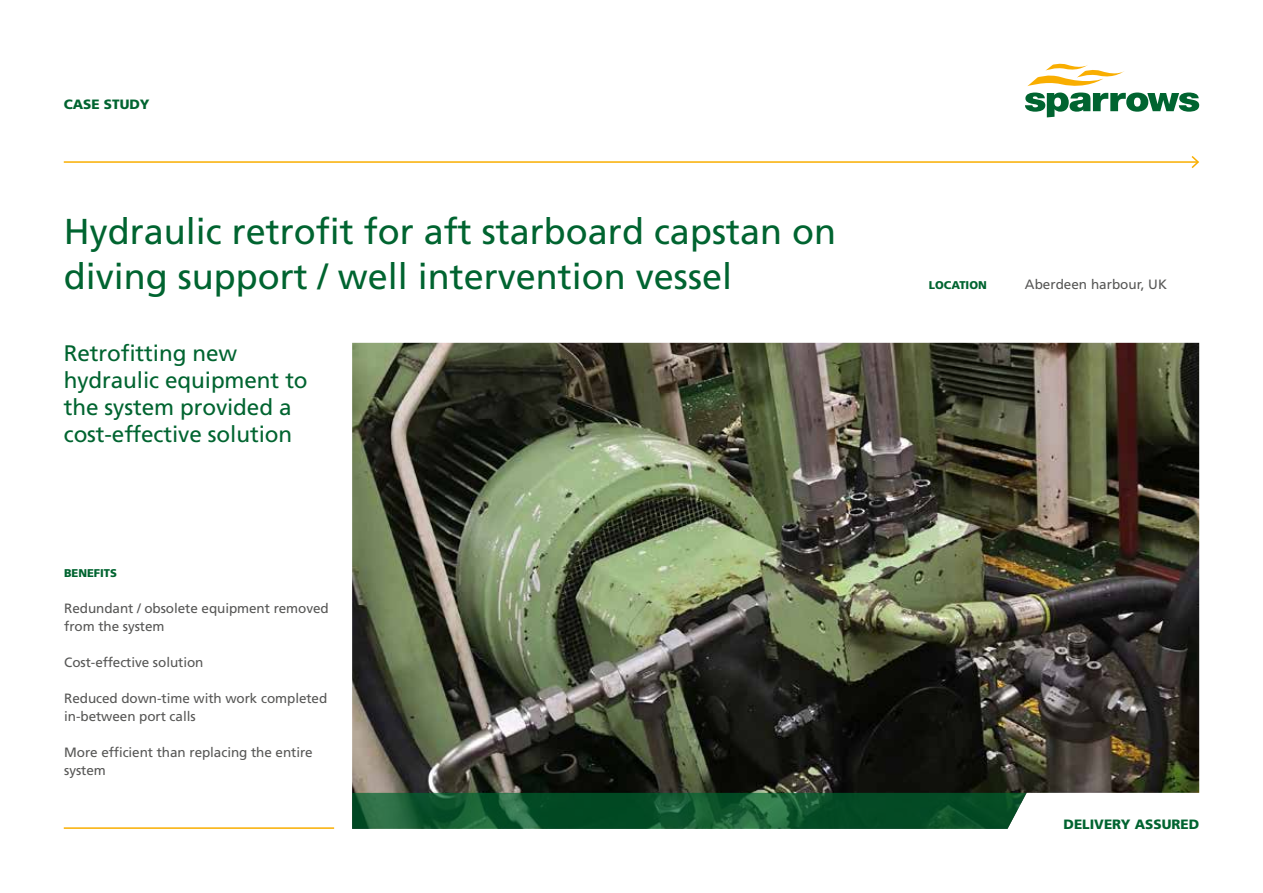
<style>
.page{position:relative;width:1263px;height:893px;background:#fff}
.page>*{position:absolute;margin:0;border:0;box-sizing:border-box;transform-origin:0 0}
.t1{font:36px/45px "Frutiger LT Std";color:#006430}
.t2{font:22.5px/27px "Frutiger LT Std";letter-spacing:-.005em;color:#006430}
.t3{font:13.5px/18px "Frutiger LT Std";letter-spacing:-.005em;color:#575756}
.t4{font:900 13.5px "Frutiger LT Std";color:#006430}
.t5{font:900 11.25px "Frutiger LT Std";letter-spacing:-.005em;color:#006430}
</style>
<div class="page">
<svg style="left:1025px;top:63px;width:174px;height:54px"></svg>
<hr style="left:64px;top:161px;width:1134px;height:2px;background:#f9ae00">
<svg style="left:1190px;top:156px;width:9px;height:12px"></svg>
<hr style="left:64px;top:827px;width:270px;height:2px;background:#f9ae00">
<img style="left:352px;top:343px;width:847px;height:451px">
<svg style="left:352px;top:793px;width:674px;height:36px;background:#135831"></svg>
<p class="t4" style="left:64px;top:96px;width:87px">CASE STUDY</p>
<h1 class="t1" style="left:64px;top:209px;width:774px">Hydraulic retrofit for aft starboard capstan on diving support / well intervention vessel</h1>
<h2 class="t2" style="left:64px;top:340px;width:245px">Retrofitting new hydraulic equipment to the system provided a cost-effective solution</h2>
<p class="t5" style="left:64px;top:566px;width:54px">BENEFITS</p>
<p class="t3" style="left:64px;top:599px;width:266px">Redundant / obsolete equipment removed from the system</p>
<p class="t3" style="left:64px;top:653px;width:141px">Cost-effective solution</p>
<p class="t3" style="left:64px;top:689px;width:265px">Reduced down-time with work completed in-between port calls</p>
<p class="t3" style="left:64px;top:743px;width:250px">More efficient than replacing the entire system</p>
<p class="t5" style="left:929px;top:278px;width:60px">LOCATION</p>
<p class="t3" style="left:1025px;top:275px;width:144px">Aberdeen harbour, UK</p>
<p class="t4" style="left:1063px;top:816px;width:137px">DELIVERY ASSURED</p>
</div>
